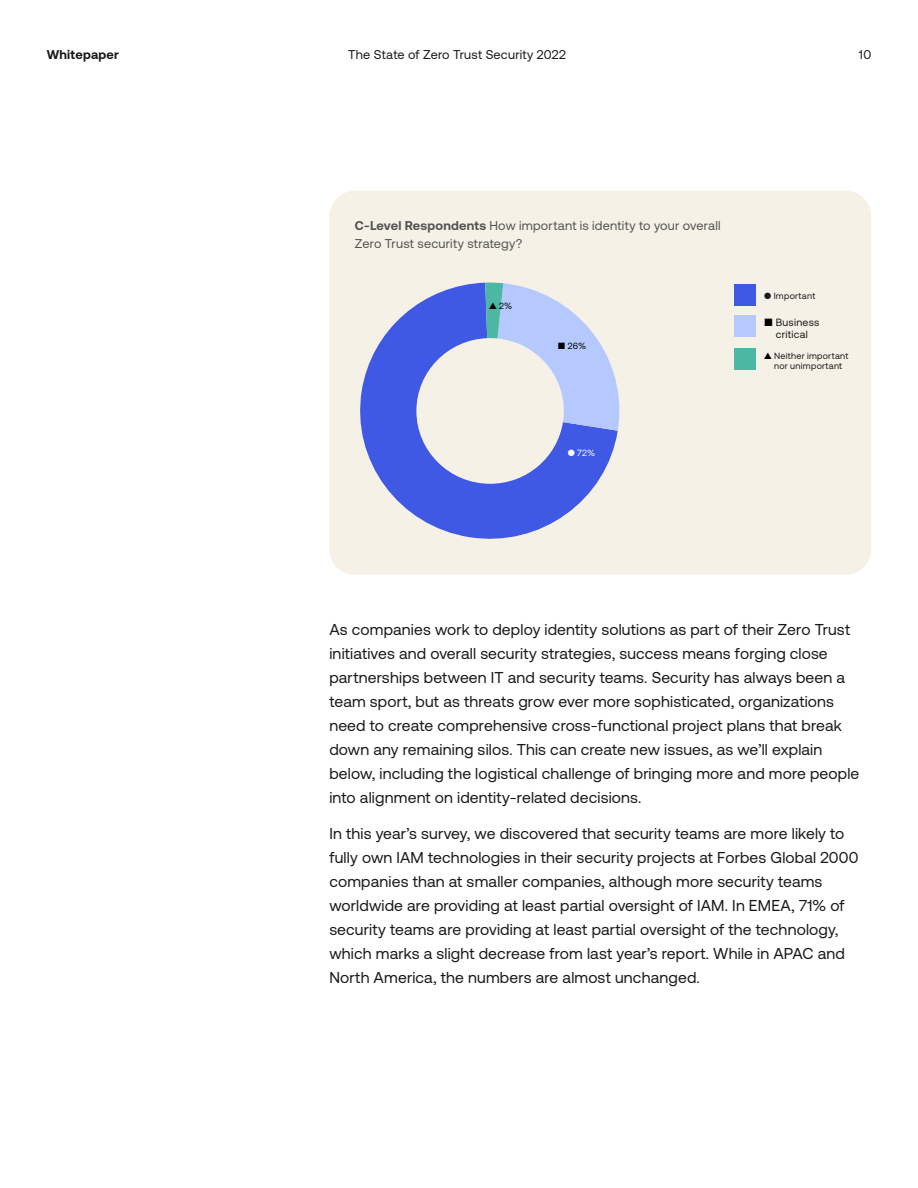
<style>
.page{position:relative;width:918px;height:1188px;background:#fff}
.page>*{position:absolute;margin:0;border:0;box-sizing:border-box;transform-origin:0 0}
.t1{font:15.75px/24px "Aeonik";letter-spacing:.01em;color:#191919}
.t2{font:12.75px/18px "Aeonik";letter-spacing:.02em;color:#535353}
.t3{font:12.75px "Aeonik";letter-spacing:.02em;color:#191919}
.t4{font:700 12.75px "Aeonik";letter-spacing:.02em;color:#191919}
.t5{font:10.5px/12.6px "Aeonik";letter-spacing:.025em;color:#191919;text-align:center}
.t6{font:9px/10.8px "Aeonik";letter-spacing:.03em;color:#191919;text-align:center}
.t7{font:9px "Aeonik";color:#000}
.t8{font:9px "Aeonik";color:#fff}
.s1{font-weight:700}
.s2{color:#000}
</style>
<div class="page">
<div style="left:329px;top:191px;width:542px;height:384px;background:#f6f1e7;border-radius:26px"></div>
<div style="left:734px;top:284px;width:22px;height:22px;background:#3f59e4"></div>
<div style="left:734px;top:348px;width:22px;height:22px;background:#4cb7a3"></div>
<div style="left:734px;top:315px;width:22px;height:22px;background:#b6c9ff"></div>
<svg style="left:360px;top:283px;width:258px;height:256px;fill:#3f59e4"></svg>
<svg style="left:485px;top:282px;width:135px;height:149px"></svg>
<p class="t4" style="left:47px;top:47px;width:74px">Whitepaper</p>
<p class="t3" style="left:348px;top:48px;width:219px">The State of Zero Trust Security 2022</p>
<p class="t3" style="left:859px;top:48px;width:14px">10</p>
<p class="t2" style="left:355px;top:216px;width:367px"><span class="s1">C-Level Respondents</span> How important is identity to your overall<br>Zero Trust security strategy?</p>
<p class="t7" style="left:489px;top:301px;width:25px">▲ 2%</p>
<p class="t7" style="left:558px;top:340px;width:30px">■ 26%</p>
<p class="t8" style="left:568px;top:448px;width:29px">● 72%</p>
<p class="t6" style="left:764px;top:290px;width:53px">● Important</p>
<p class="t5" style="left:764px;top:316px;width:57px"><span class="s2">■</span> Business critical</p>
<p class="t6" style="left:764px;top:350px;width:86px"><span class="s2">▲</span> Neither important nor unimportant</p>
<p class="t1" style="left:329px;top:617px;width:532px">As companies work to deploy identity solutions as part of their Zero Trust initiatives and overall security strategies, success means forging close partnerships between IT and security teams. Security has always been a team sport, but as threats grow ever more sophisticated, organizations need to create comprehensive cross-functional project plans that break down any remaining silos. This can create new issues, as we’ll explain below, including the logistical challenge of bringing more and more people into alignment on identity-related decisions.</p>
<p class="t1" style="left:329px;top:821px;width:531px">In this year’s survey, we discovered that security teams are more likely to fully own IAM technologies in their security projects at Forbes Global 2000 companies than at smaller companies, although more security teams worldwide are providing at least partial oversight of IAM. In EMEA, 71% of security teams are providing at least partial oversight of the technology, which marks a slight decrease from last year’s report. While in APAC and North America, the numbers are almost unchanged.</p>
</div>
